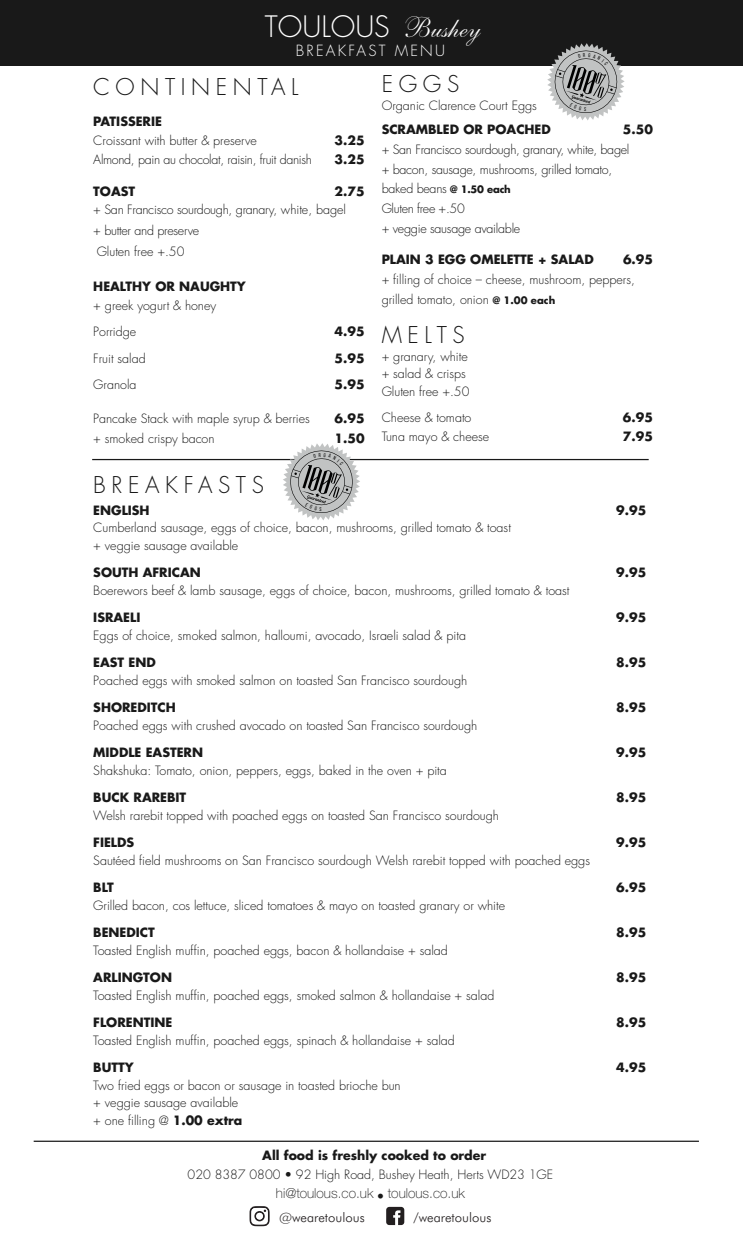
<style>
.page{position:relative;width:743px;height:1240px;background:#fff}
.page>*{position:absolute;margin:0;border:0;box-sizing:border-box;transform-origin:0 0}
.t1{font:300 28.75px "Futura";color:#fff}
.t2{font:300 22.5px "Futura";letter-spacing:.25em;color:#191919}
.t3{font:300 15px "Futura";letter-spacing:.15em;color:#fff}
.t4{font:100 13.75px "Helvetica Neue";color:#191919}
.t5{font:300 13.12px "Futura BT";color:#231f20}
.t6{font:300 12.5px/17.5px "Futura";color:#191919}
.t7{font:700 12.5px "Futura";color:#191919}
.t8{font:300 12.5px/19.8px "Futura";letter-spacing:-.02em;color:#191919}
.t9{font:300 12.5px "Futura";letter-spacing:-.025em;color:#191919}
.s1{font-family:"Shelley Allegro Script";font-weight:400}
.s2{font-weight:700;font-size:10px}
.s3{font-weight:700}
</style>
<div class="page">
<div style="left:0;top:0;width:743px;height:66px;background:#191919"></div>
<hr style="left:92px;top:459px;width:556px;height:1px;background:#191919">
<hr style="left:34px;top:1140px;width:665px;height:2px;background:#191919">
<svg style="left:249px;top:1206px;width:21px;height:20px"></svg>
<div style="left:256px;top:1213px;width:7px;height:6px;background:#fff;border-radius:50%"></div>
<svg style="left:386px;top:1207px;width:18px;height:18px"></svg>
<svg style="left:547px;top:43px;width:77px;height:77px"></svg>
<svg style="left:283px;top:443px;width:77px;height:77px"></svg>
<h1 class="t1" style="left:265px;top:13px;width:212px">TOULOUS <span class="s1">Bushey</span></h1>
<p class="t3" style="left:296px;top:43px;width:151px">BREAKFAST MENU</p>
<h2 class="t2" style="left:93px;top:76px;width:207px">CONTINENTAL</h2>
<p class="t7" style="left:93px;top:116px;width:70px">PATISSERIE</p>
<p class="t6" style="left:93px;top:133px;width:165px">Croissant with butter &amp; preserve</p>
<p class="t7" style="left:334px;top:135px;width:32px">3.25</p>
<p class="t9" style="left:93px;top:154px;width:220px">Almond, pain au chocolat, raisin, fruit danish</p>
<p class="t7" style="left:334px;top:154px;width:32px">3.25</p>
<p class="t7" style="left:93px;top:186px;width:43px">TOAST</p>
<p class="t7" style="left:334px;top:186px;width:32px">2.75</p>
<p class="t8" style="left:93px;top:200px;width:254px;line-height:21.2px">+ San Francisco sourdough, granary, white, bagel + butter and preserve<br>Gluten free +.50</p>
<p class="t7" style="left:93px;top:281px;width:154px">HEALTHY OR NAUGHTY</p>
<p class="t6" style="left:93px;top:293px;width:124px;line-height:26.2px">+ greek yogurt &amp; honey<br>Porridge</p>
<p class="t7" style="left:334px;top:326px;width:32px">4.95</p>
<p class="t6" style="left:93px;top:350px;width:54px">Fruit salad</p>
<p class="t7" style="left:334px;top:352px;width:32px">5.95</p>
<p class="t6" style="left:93px;top:377px;width:45px">Granola</p>
<p class="t7" style="left:334px;top:379px;width:32px">5.95</p>
<p class="t6" style="left:93px;top:410px;width:218px">Pancake Stack with maple syrup &amp; berries</p>
<p class="t7" style="left:334px;top:412px;width:32px">6.95</p>
<p class="t6" style="left:93px;top:430px;width:123px">+ smoked crispy bacon</p>
<p class="t7" style="left:334px;top:432px;width:32px">1.50</p>
<h2 class="t2" style="left:382px;top:73px;width:79px">EGGS</h2>
<p class="t6" style="left:382px;top:98px;width:157px">Organic Clarence Court Eggs</p>
<p class="t7" style="left:382px;top:124px;width:171px">SCRAMBLED OR POACHED</p>
<p class="t7" style="left:623px;top:124px;width:32px">5.50</p>
<p class="t8" style="left:382px;top:140px;width:249px">+ San Francisco sourdough, granary, white, bagel + bacon, sausage, mushrooms, grilled tomato, baked beans <span class="s2">@ 1.50 each<br></span>Gluten free +.50<br>+ veggie sausage available</p>
<p class="t7" style="left:382px;top:254px;width:214px">PLAIN 3 EGG OMELETTE + SALAD</p>
<p class="t7" style="left:623px;top:254px;width:32px">6.95</p>
<p class="t6" style="left:382px;top:270px;width:255px;line-height:20.1px">+ filling of choice – cheese, mushroom, peppers, grilled tomato, onion <span class="s2">@ 1.00 each</span></p>
<h2 class="t2" style="left:382px;top:324px;width:85px">MELTS</h2>
<p class="t6" style="left:382px;top:348px;width:89px">+ granary, white + salad &amp; crisps<br>Gluten free +.50</p>
<p class="t6" style="left:382px;top:409px;width:91px">Cheese &amp; tomato</p>
<p class="t7" style="left:623px;top:411px;width:32px">6.95</p>
<p class="t6" style="left:382px;top:428px;width:109px">Tuna mayo &amp; cheese</p>
<p class="t7" style="left:623px;top:430px;width:32px">7.95</p>
<h2 class="t2" style="left:93px;top:474px;width:172px">BREAKFASTS</h2>
<p class="t7" style="left:93px;top:504px;width:58px">ENGLISH</p>
<p class="t7" style="left:616px;top:504px;width:32px">9.95</p>
<p class="t6" style="left:93px;top:520px;width:419px">Cumberland sausage, eggs of choice, bacon, mushrooms, grilled tomato &amp; toast + veggie sausage available</p>
<p class="t7" style="left:93px;top:567px;width:109px">SOUTH AFRICAN</p>
<p class="t7" style="left:616px;top:567px;width:32px">9.95</p>
<p class="t6" style="left:93px;top:582px;width:478px">Boerewors beef &amp; lamb sausage, eggs of choice, bacon, mushrooms, grilled tomato &amp; toast</p>
<p class="t7" style="left:93px;top:612px;width:49px">ISRAELI</p>
<p class="t7" style="left:616px;top:612px;width:32px">9.95</p>
<p class="t6" style="left:93px;top:627px;width:374px">Eggs of choice, smoked salmon, halloumi, avocado, Israeli salad &amp; pita</p>
<p class="t7" style="left:93px;top:657px;width:64px">EAST END</p>
<p class="t7" style="left:616px;top:657px;width:32px">8.95</p>
<p class="t6" style="left:93px;top:672px;width:375px">Poached eggs with smoked salmon on toasted San Francisco sourdough</p>
<p class="t7" style="left:93px;top:702px;width:84px">SHOREDITCH</p>
<p class="t7" style="left:616px;top:702px;width:32px">8.95</p>
<p class="t6" style="left:93px;top:717px;width:385px">Poached eggs with crushed avocado on toasted San Francisco sourdough</p>
<p class="t7" style="left:93px;top:747px;width:111px">MIDDLE EASTERN</p>
<p class="t7" style="left:616px;top:747px;width:32px">9.95</p>
<p class="t6" style="left:93px;top:762px;width:355px">Shakshuka: Tomato, onion, peppers, eggs, baked in the oven + pita</p>
<p class="t7" style="left:93px;top:792px;width:94px">BUCK RAREBIT</p>
<p class="t7" style="left:616px;top:792px;width:32px">8.95</p>
<p class="t6" style="left:93px;top:807px;width:407px">Welsh rarebit topped with poached eggs on toasted San Francisco sourdough</p>
<p class="t7" style="left:93px;top:837px;width:42px">FIELDS</p>
<p class="t7" style="left:616px;top:837px;width:32px">9.95</p>
<p class="t6" style="left:93px;top:852px;width:498px">Sautéed field mushrooms on San Francisco sourdough Welsh rarebit topped with poached eggs</p>
<p class="t7" style="left:93px;top:882px;width:22px">BLT</p>
<p class="t7" style="left:616px;top:882px;width:32px">6.95</p>
<p class="t6" style="left:93px;top:897px;width:413px">Grilled bacon, cos lettuce, sliced tomatoes &amp; mayo on toasted granary or white</p>
<p class="t7" style="left:93px;top:927px;width:63px">BENEDICT</p>
<p class="t7" style="left:616px;top:927px;width:32px">8.95</p>
<p class="t6" style="left:93px;top:942px;width:356px">Toasted English muffin, poached eggs, bacon &amp; hollandaise + salad</p>
<p class="t7" style="left:93px;top:972px;width:80px">ARLINGTON</p>
<p class="t7" style="left:616px;top:972px;width:32px">8.95</p>
<p class="t6" style="left:93px;top:987px;width:402px">Toasted English muffin, poached eggs, smoked salmon &amp; hollandaise + salad</p>
<p class="t7" style="left:93px;top:1017px;width:80px">FLORENTINE</p>
<p class="t7" style="left:616px;top:1017px;width:32px">8.95</p>
<p class="t6" style="left:93px;top:1032px;width:363px">Toasted English muffin, poached eggs, spinach &amp; hollandaise + salad</p>
<p class="t7" style="left:93px;top:1062px;width:42px">BUTTY</p>
<p class="t7" style="left:616px;top:1062px;width:32px">4.95</p>
<p class="t6" style="left:93px;top:1077px;width:309px">Two fried eggs or bacon or sausage in toasted brioche bun + veggie sausage available<br>+ one filling @ <span class="s3">1.00 extra</span></p>
<p class="t7" style="left:262px;top:1149px;width:225px">All food is freshly cooked to order</p>
<p class="t6" style="left:188px;top:1166px;width:367px">020 8387 0800 • 92 High Road, Bushey Heath, Herts WD23 1GE</p>
<p class="t4" style="left:276px;top:1185px;width:190px">hi@toulous.co.uk • toulous.co.uk</p>
<p class="t5" style="left:279px;top:1209px;width:87px">@wearetoulous</p>
<p class="t5" style="left:413px;top:1209px;width:79px">/wearetoulous</p>
</div>
